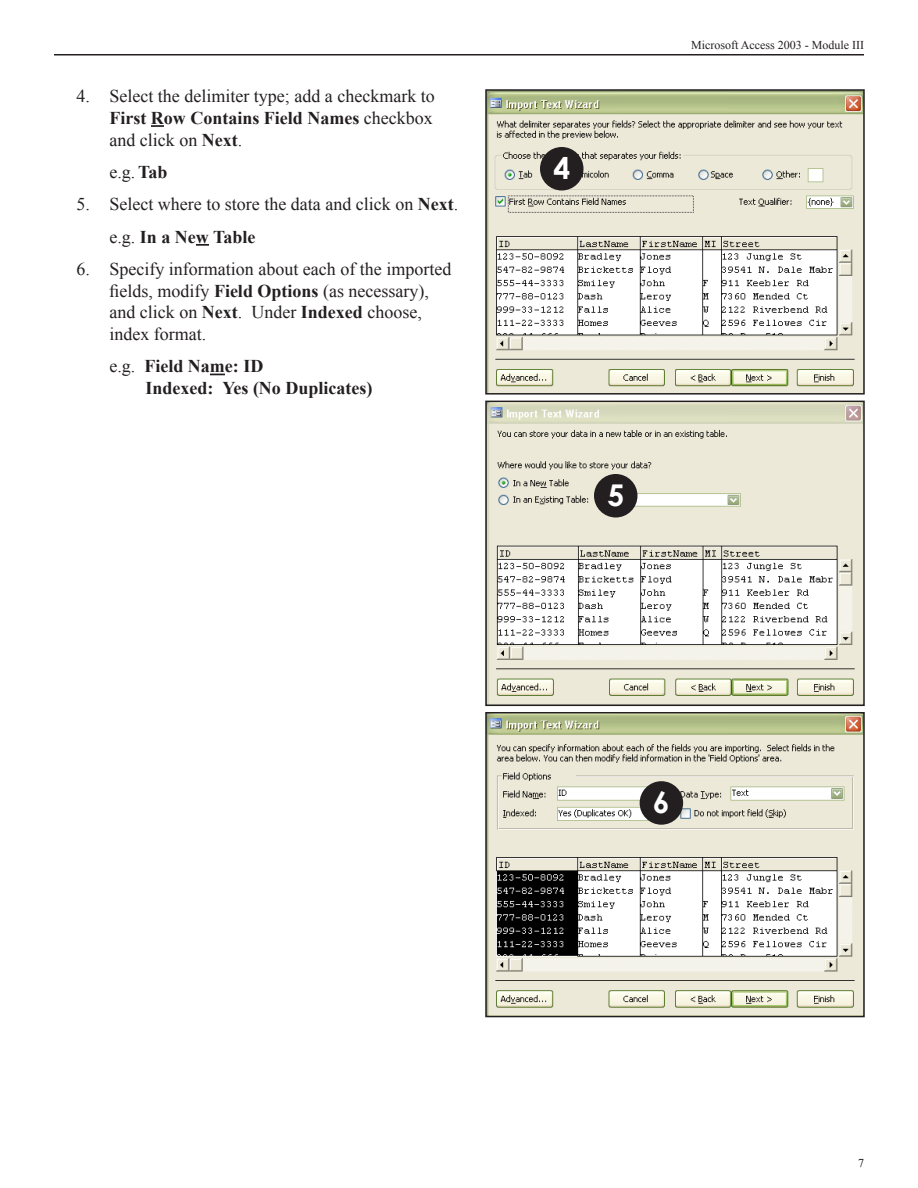
<style>
.page{position:relative;width:918px;height:1188px;background:#fff}
.page>*{position:absolute;margin:0;border:0;box-sizing:border-box;transform-origin:0 0}
.t1{font:700 30px "Century Gothic";color:#fff}
.Steps{font:18px/21.6px "Times New Roman";color:#231f20;text-align:justify}
.Steps-2{font:700 18px/21.6px "Times New Roman";color:#231f20}
.t2{font:12px "Times New Roman";color:#231f20}
.s1{font-weight:700}
.s2{font-weight:400}
</style>
<div class="page">
<hr style="left:54px;top:54px;width:810px;height:2px;background:#231f20">
<img style="left:488px;top:92px;width:374px;height:300px">
<div style="left:485px;top:89px;width:380px;height:306px;border:2px solid #231f20"></div>
<svg style="left:151px;top:125px;width:13px;height:2px"></svg>
<svg style="left:196px;top:244px;width:13px;height:2px"></svg>
<svg style="left:210px;top:374px;width:15px;height:1px"></svg>
<div style="left:540px;top:147px;width:44px;height:43px;background:#231f20;border-radius:50%"></div>
<img style="left:488px;top:404px;width:374px;height:299px">
<div style="left:485px;top:401px;width:380px;height:305px;border:2px solid #231f20"></div>
<div style="left:594px;top:474px;width:44px;height:43px;background:#231f20;border-radius:50%"></div>
<img style="left:488px;top:715px;width:374px;height:299px">
<div style="left:485px;top:712px;width:380px;height:305px;border:2px solid #231f20"></div>
<div style="left:640px;top:781px;width:43px;height:44px;background:#231f20;border-radius:50%"></div>
<p class="Steps" style="left:110px;top:85px;width:327px;text-indent:-33px">4. Select the delimiter type; add a checkmark to <span class="s1">First Row Contains Field Names</span> checkbox and click on <span class="s1">Next</span>.</p>
<p class="Steps" style="left:109px;top:161px;width:59px">e.g.<span class="s1">Tab</span></p>
<p class="Steps" style="left:76px;top:193px;width:383px">5. Select where to store the data and click on <span class="s1">Next</span>.</p>
<p class="Steps-2" style="left:109px;top:226px;width:148px"><span class="s2">e.g.</span> In a New Table</p>
<p class="Steps" style="left:110px;top:258px;width:343px;text-align:left;text-indent:-33px">6. Specify information about each of the imported fields, modify <span class="s1">Field Options</span> (as necessary), and click on <span class="s1">Next</span>. Under <span class="s1">Indexed</span> choose, index format.</p>
<p class="Steps-2" style="left:146px;top:355px;width:228px;text-indent:-36px"><span class="s2">e.g.</span> Field Name: ID<br>Indexed: Yes (No Duplicates)</p>
<p class="t1" style="left:553px;top:146px;width:18px">4</p>
<p class="t2" style="left:691px;top:37px;width:174px">Microsoft Access 2003 - Module III</p>
<p class="t1" style="left:607px;top:473px;width:18px">5</p>
<p class="t1" style="left:653px;top:780px;width:18px">6</p>
</div>
